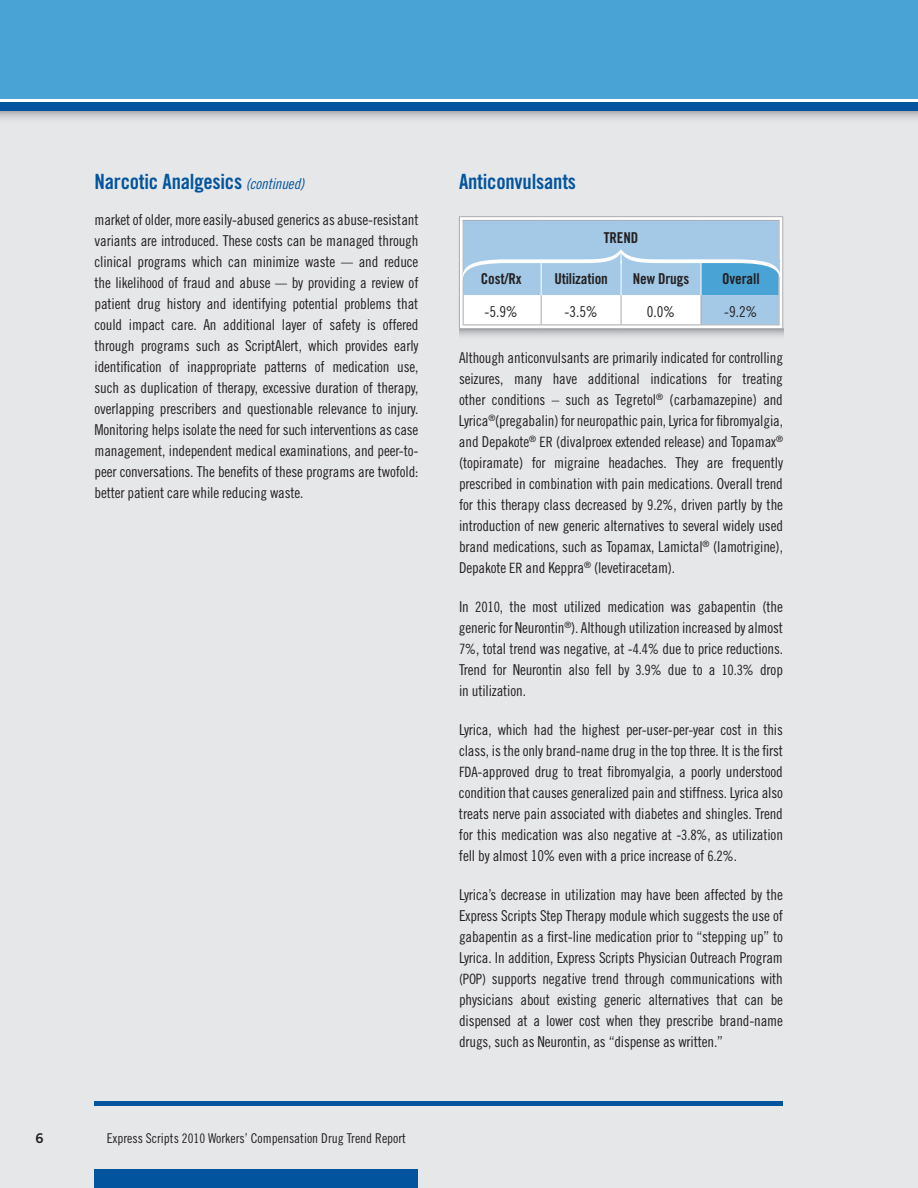
<style>
.page{position:relative;width:918px;height:1188px;background:#fff}
.page>*{position:absolute;margin:0;border:0;box-sizing:border-box;transform-origin:0 0}
.t1{font:21px "Trade Gothic Bold Cond Twenty";letter-spacing:-.01em;color:#01549d}
.t2{font:15px/21px "Trade Gothic Cond Eighteen";letter-spacing:-.01em;color:#231f20;text-align:justify}
.t3{font:15px "Trade Gothic Bold Cond Twenty";letter-spacing:-.01em;color:#231f20}
.t4{font:13.5px "Trade Gothic Cond Eighteen";color:#231f20}
.t5{font:13.5px "Trade Gothic Bold Two";color:#231f20}
.s1{font-family:"Trade Gothic Cond Eighteen Obl";font-size:15px}
.s2{font-size:13.2px}
.s3{font-size:14.25px}
</style>
<div class="page">
<div style="left:0;top:110px;width:918px;height:1078px;background:#e6e7e9"></div>
<div style="left:0;top:0;width:918px;height:99px;background:#4aa3d5"></div>
<svg style="left:0;top:110px;width:918px;height:9px"></svg>
<hr style="left:94px;top:1101px;width:689px;height:4px;background:#01549d">
<div style="left:94px;top:1170px;width:324px;height:18px;background:#01549d"></div>
<div style="left:0;top:102px;width:918px;height:8px;background:#01549d"></div>
<svg style="left:459px;top:329px;width:324px;height:7px;background:#c0c2c5"></svg>
<svg style="left:460px;top:218px;width:81px;height:3px"></svg>
<div style="left:459px;top:221px;width:5px;height:40px;background:#fff"></div>
<div style="left:541px;top:216px;width:80px;height:5px;background:#f7f7f8"></div>
<div style="left:621px;top:216px;width:80px;height:5px;background:#f7f7f8"></div>
<svg style="left:701px;top:218px;width:81px;height:3px"></svg>
<hr style="left:779px;top:221px;width:4px;height:40px;background:#fff">
<div style="left:459px;top:261px;width:5px;height:34px;background:#fff"></div>
<hr style="left:779px;top:261px;width:4px;height:34px;background:#fff">
<div style="left:459px;top:295px;width:5px;height:30px;background:#fff"></div>
<hr style="left:779px;top:295px;width:4px;height:30px;background:#fff">
<hr style="left:459px;top:325px;width:82px;height:4px;background:#fff">
<hr style="left:541px;top:325px;width:80px;height:4px;background:#fff">
<hr style="left:621px;top:325px;width:80px;height:4px;background:#fff">
<hr style="left:701px;top:325px;width:82px;height:4px;background:#fff">
<hr style="left:459px;top:216px;width:82px;height:1px;background:#a8a9ad">
<hr style="left:459px;top:217px;width:1px;height:44px;background:#a8a9ad">
<hr style="left:541px;top:216px;width:80px;height:1px;background:#a8a9ad">
<hr style="left:621px;top:216px;width:80px;height:1px;background:#a8a9ad">
<hr style="left:701px;top:216px;width:82px;height:1px;background:#a8a9ad">
<hr style="left:782px;top:217px;width:1px;height:44px;background:#a8a9ad">
<hr style="left:459px;top:261px;width:1px;height:34px;background:#a8a9ad">
<hr style="left:782px;top:261px;width:1px;height:34px;background:#a8a9ad">
<hr style="left:459px;top:295px;width:1px;height:33px;background:#a8a9ad">
<hr style="left:782px;top:295px;width:1px;height:33px;background:#a8a9ad">
<hr style="left:459px;top:328px;width:82px;height:1px;background:#a8a9ad">
<hr style="left:541px;top:328px;width:80px;height:1px;background:#a8a9ad">
<hr style="left:621px;top:328px;width:80px;height:1px;background:#a8a9ad">
<hr style="left:701px;top:328px;width:82px;height:1px;background:#a8a9ad">
<svg style="left:461px;top:219px;width:320px;height:107px;background:#b7d4ea"></svg>
<h1 class="t1" style="left:94px;top:169px;width:211px">Narcotic Analgesics <span class="s1">(continued)</span></h1>
<p class="t2" style="left:94px;top:209px;width:326px">market of older, more easily-abused generics as abuse-resistant variants are introduced. These costs can be managed through clinical programs which can minimize waste — and reduce the likelihood of fraud and abuse — by providing a review of patient drug history and identifying potential problems that could impact care. An additional layer of safety is offered through programs such as ScriptAlert, which provides early identification of inappropriate patterns of medication use, such as duplication of therapy, excessive duration of therapy, overlapping prescribers and questionable relevance to injury.<br>Monitoring helps isolate the need for such interventions as case management, independent medical examinations, and peer-to&shy;peer conversations. The benefits of these programs are twofold: better patient care while reducing waste.</p>
<p class="t5" style="left:36px;top:1130px;width:10px">6</p>
<p class="t4" style="left:107px;top:1130px;width:301px">Express Scripts <span class="s2">2010</span> Workers’ Compensation Drug Trend Report</p>
<h1 class="t1" style="left:459px;top:168px;width:119px">Anticonvulsants</h1>
<p class="t3" style="left:604px;top:229px;width:36px">TREND</p>
<p class="t3" style="left:481px;top:269px;width:42px">Cost/Rx</p>
<p class="t3" style="left:554px;top:269px;width:55px">Utilization</p>
<p class="t3" style="left:633px;top:269px;width:58px">New Drugs</p>
<p class="t3" style="left:722px;top:269px;width:39px">Overall</p>
<p class="t2" style="left:485px;top:301px;width:35px">-5.9%</p>
<p class="t2" style="left:564px;top:301px;width:35px">-3.5%</p>
<p class="t2" style="left:647px;top:301px;width:30px">0.0%</p>
<p class="t2" style="left:724px;top:301px;width:35px">-9.2%</p>
<p class="t2" style="left:459px;top:347px;width:326px">Although anticonvulsants are primarily indicated for controlling seizures, many have additional indications for treating other conditions – such as Tegretol<sup>®</sup> (carbamazepine) and Lyrica<sup>®</sup>(pregabalin) for neuropathic pain, Lyrica for fibromyalgia, and Depakote<sup>®</sup> <span class="s3">ER</span> (divalproex extended release) and Topamax<sup>® </sup>(topiramate) for migraine headaches. They are frequently prescribed in combination with pain medications. Overall trend for this therapy class decreased by <span class="s3">9.2%</span>, driven partly by the introduction of new generic alternatives to several widely used brand medications, such as Topamax, Lamictal<sup>®</sup> (lamotrigine), Depakote <span class="s3">ER</span> and Keppra<sup>®</sup> (levetiracetam).</p>
<p class="t2" style="left:459px;top:596px;width:326px">In <span class="s3">2010</span>, the most utilized medication was gabapentin (the generic for Neurontin<sup>®</sup>). Although utilization increased by almost <span class="s3">7%</span>, total trend was negative, at -<span class="s3">4.4%</span> due to price reductions.<br>Trend for Neurontin also fell by <span class="s3">3.9%</span> due to a <span class="s3">10.3%</span> drop in utilization.</p>
<p class="t2" style="left:459px;top:719px;width:326px">Lyrica, which had the highest per-user-per-year cost in this class, is the only brand-name drug in the top three. It is the first <span class="s3">FDA</span>-approved drug to treat fibromyalgia, a poorly understood condition that causes generalized pain and stiffness. Lyrica also treats nerve pain associated with diabetes and shingles. Trend for this medication was also negative at -<span class="s3">3.8%</span>, as utilization fell by almost 10% even with a price increase of <span class="s3">6.2%</span>.</p>
<p class="t2" style="left:459px;top:884px;width:326px">Lyrica’s decrease in utilization may have been affected by the Express Scripts Step Therapy module which suggests the use of gabapentin as a first-line medication prior to “stepping up” to Lyrica. In addition, Express Scripts Physician Outreach Program <span class="s3">(POP)</span> supports negative trend through communications with physicians about existing generic alternatives that can be dispensed at a lower cost when they prescribe brand-name drugs, such as Neurontin, as “dispense as written.”</p>
</div>
